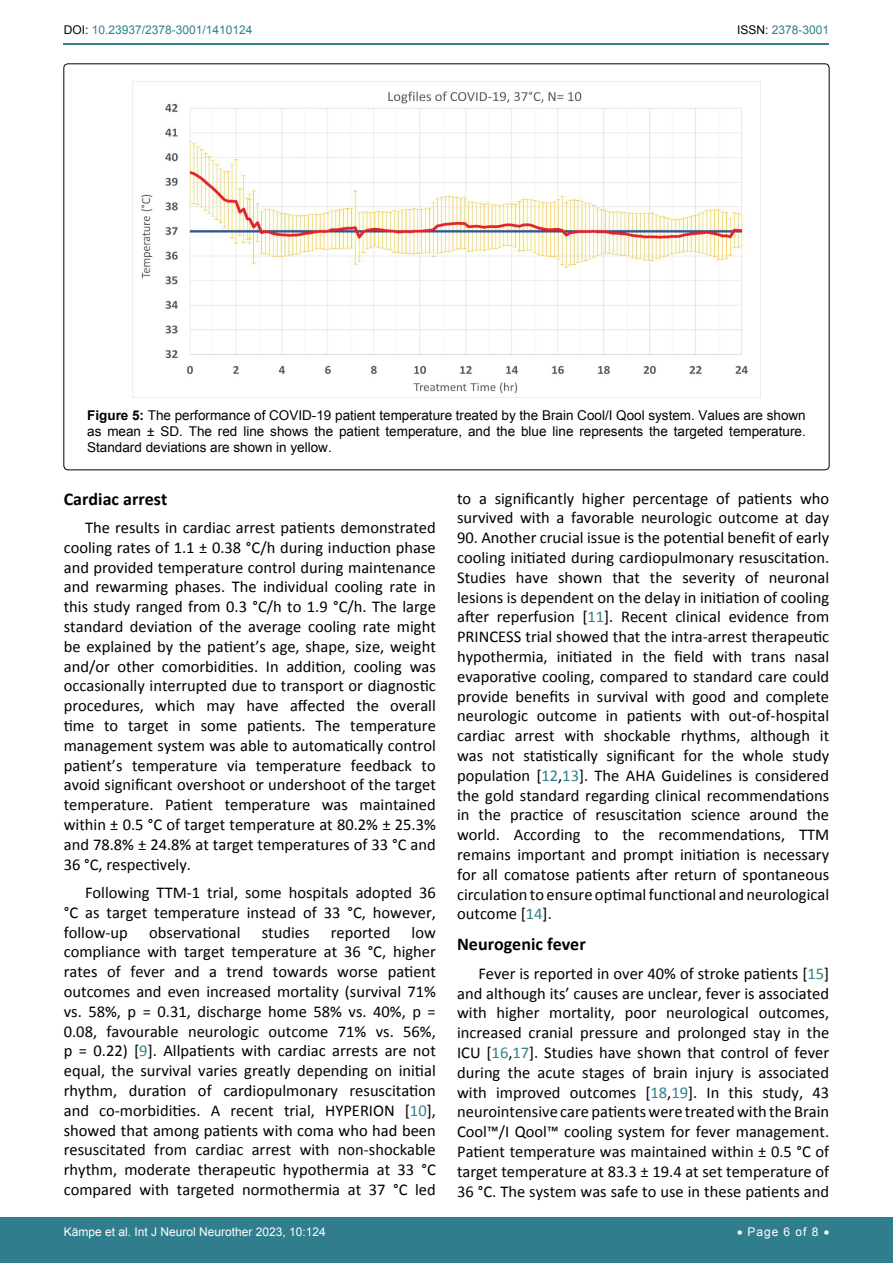
<style>
.page{position:relative;width:893px;height:1263px;background:#fff}
.page>*{position:absolute;margin:0;border:0;box-sizing:border-box;transform-origin:0 0}
.t1{font:700 18px "Calibri";color:#000}
.t2{font:16.5px/19.8px "Calibri";color:#000;text-align:justify}
.t3{font:13.5px/16.2px "Arial";color:#000;text-align:justify}
.t4{font:12px "Arial";color:#fff}
.t5{font:12px "Arial";color:#30808d}
.s1{color:#000}
.s2{font-weight:700}
.s3{color:#30808d}
</style>
<div class="page">
<hr style="left:64px;top:43px;width:765px;height:2px;background:#30808d">
<div style="left:0;top:1217px;width:893px;height:46px;background:#307d8d"></div>
<img style="left:133px;top:81px;width:627px;height:313px">
<p class="t5" style="left:64px;top:22px;width:190px"><span class="s1">DOI:</span> 10.23937/2378-3001/1410124</p>
<p class="t5" style="left:737px;top:22px;width:94px"><span class="s1">ISSN:</span> 2378-3001</p>
<p class="t3" style="left:87px;top:407px;width:720px"><span class="s2">Figure 5:</span> The performance of COVID-19 patient temperature treated by the Brain Cool/I Qool system. Values are shown as mean ± SD. The red line shows the patient temperature, and the blue line represents the targeted temperature.<br>Standard deviations are shown in yellow.</p>
<p class="t1" style="left:64px;top:487px;width:105px">Cardiac arrest</p>
<p class="t2" style="left:64px;top:518px;width:374px;text-indent:21px">The results in cardiac arrest patients demonstrated cooling rates of 1.1 ± 0.38 °C/h during induction phase and provided temperature control during maintenance and rewarming phases. The individual cooling rate in this study ranged from 0.3 °C/h to 1.9 °C/h. The large standard deviation of the average cooling rate might be explained by the patient’s age, shape, size, weight and/or other comorbidities. In addition, cooling was occasionally interrupted due to transport or diagnostic procedures, which may have affected the overall time to target in some patients. The temperature management system was able to automatically control patient’s temperature via temperature feedback to avoid significant overshoot or undershoot of the target temperature. Patient temperature was maintained within ± 0.5 °C of target temperature at 80.2% ± 25.3% and 78.8% ± 24.8% at target temperatures of 33 °C and 36 °C, respectively.</p>
<p class="t2" style="left:64px;top:882px;width:374px;text-indent:21px">Following TTM-1 trial, some hospitals adopted 36 °C as target temperature instead of 33 °C, however, follow-up</p>
<p class="t2" style="left:64px;top:922px;width:374px;text-indent:348px">low compliance with target temperature at 36 °C, higher rates of fever and a trend towards worse patient outcomes and even increased mortality (survival 71% vs. 58%, p = 0.31, discharge home 58% vs. 40%, p = 0.08, favourable neurologic outcome 71% vs. 56%, p = 0.22) [<span class="s3">9</span>]. Allpatients with cardiac arrests are not equal, the survival varies greatly depending on initial rhythm, duration of cardiopulmonary resuscitation and co-morbidities. A recent trial, HYPERION [<span class="s3">10</span>], showed that among patients with coma who had been resuscitated from cardiac arrest with non-shockable rhythm, moderate therapeutic hypothermia at 33 °C compared with targeted normothermia at 37 °C led</p>
<p class="t2" style="left:149px;top:922px;width:93px">observational</p>
<p class="t2" style="left:262px;top:922px;width:49px">studies</p>
<p class="t2" style="left:331px;top:922px;width:61px">reported</p>
<p class="t2" style="left:457px;top:488px;width:374px">to a significantly higher percentage of patients who survived with a favorable neurologic outcome at day</p>
<p class="t2" style="left:457px;top:528px;width:374px">90. Another crucial issue is the potential benefit of early cooling initiated during cardiopulmonary resuscitation.<br>Studies have shown that the severity of neuronal lesions is dependent on the delay in initiation of cooling after reperfusion [<span class="s3">11</span>]. Recent clinical evidence from PRINCESS trial showed that the intra-arrest therapeutic hypothermia, initiated in the field with trans nasal evaporative cooling, compared to standard care could provide benefits in survival with good and complete neurologic outcome in patients with out-of-hospital cardiac arrest with shockable rhythms, although it was not statistically significant for the whole study population [<span class="s3">12</span>,<span class="s3">13</span>]. The AHA Guidelines is considered the gold standard regarding clinical recommendations in the practice of resuscitation science around the world. According to the recommendations, TTM remains important and prompt initiation is necessary for all comatose patients after return of spontaneous circulation to ensure optimal functional and neurological outcome [<span class="s3">14</span>].</p>
<p class="t1" style="left:457px;top:933px;width:130px">Neurogenic fever</p>
<p class="t2" style="left:457px;top:963px;width:374px;text-indent:21px">Fever is reported in over 40% of stroke patients [<span class="s3">15</span>] and although its’ causes are unclear, fever is associated with higher mortality, poor neurological outcomes, increased cranial pressure and prolonged stay in the ICU [<span class="s3">16</span>,<span class="s3">17</span>]. Studies have shown that control of fever during the acute stages of brain injury is associated with improved outcomes [<span class="s3">18</span>,<span class="s3">19</span>]. In this study, 43 neurointensive care patients were treated with the Brain Cool™/I Qool™ cooling system for fever management.<br>Patient temperature was maintained within ± 0.5 °C of target temperature at 83.3 ± 19.4 at set temperature of 36 °C. The system was safe to use in these patients and</p>
<p class="t4" style="left:64px;top:1223px;width:264px">Kämpe et al. Int J Neurol Neurother 2023, 10:124</p>
<p class="t4" style="left:737px;top:1223px;width:94px">• Page 6 of 8 •</p>
</div>
